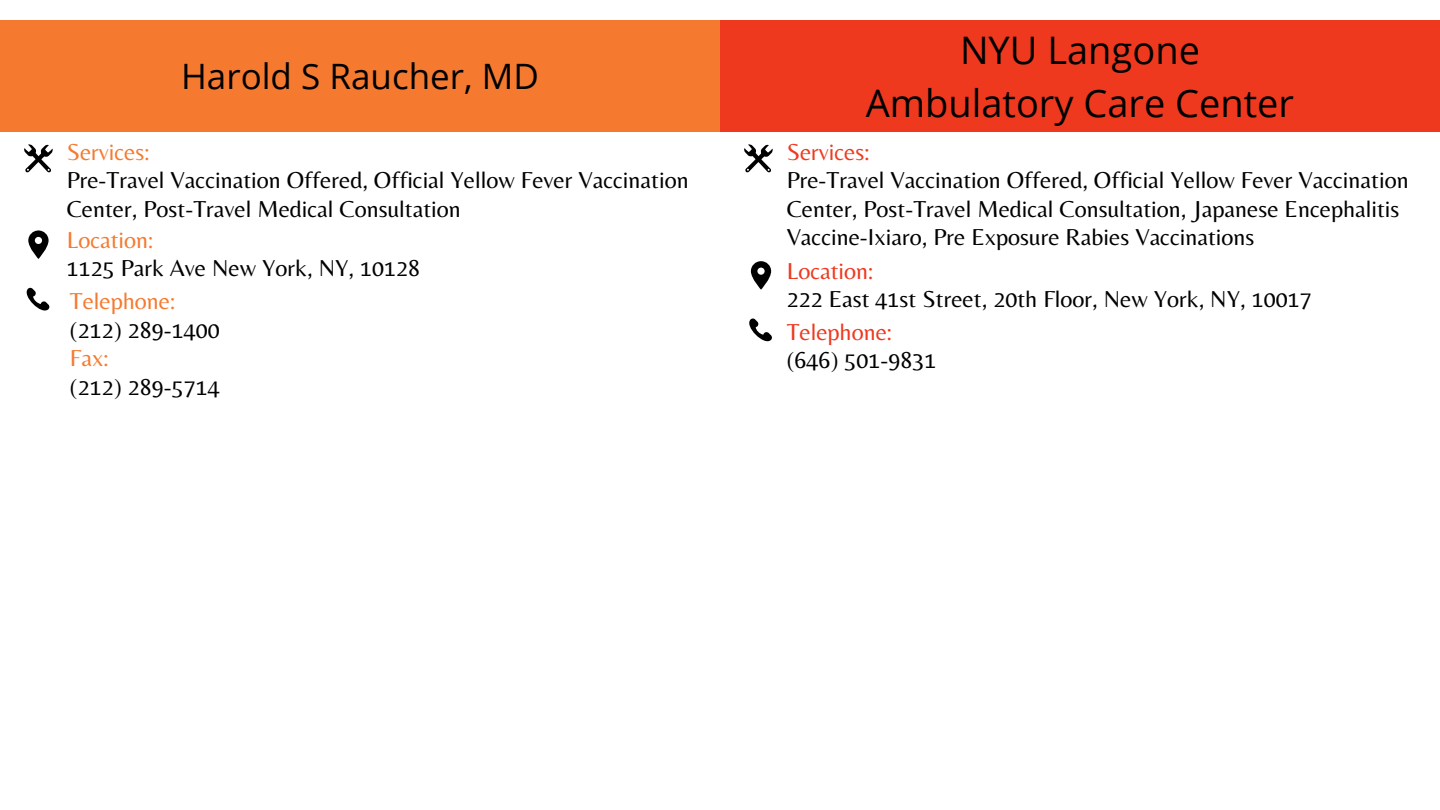
<style>
.page{position:relative;width:1440px;height:810px;background:#fff}
.page>*{position:absolute;margin:0;border:0;box-sizing:border-box;transform-origin:0 0}
.t1{font:38px/52.5px "Open Sans";color:#000;text-align:center}
.t2{font:35px "Open Sans";color:#000}
.t3{font:24px/28.5px "Belleza";color:#000}
.t4{font:24px "Belleza";color:#f57a30}
.t5{font:24px "Belleza";color:#ef391f}
</style>
<div class="page">
<div style="left:0;top:21px;width:735px;height:111px;background:#f57a30"></div>
<svg style="left:24px;top:144px;width:29px;height:29px"></svg>
<svg style="left:28px;top:230px;width:21px;height:29px"></svg>
<svg style="left:26px;top:287px;width:24px;height:24px"></svg>
<div style="left:720px;top:21px;width:720px;height:111px;background:#ef391f"></div>
<svg style="left:744px;top:144px;width:29px;height:29px"></svg>
<svg style="left:751px;top:261px;width:20px;height:29px"></svg>
<svg style="left:749px;top:318px;width:23px;height:24px"></svg>
<h2 class="t2" style="left:181px;top:52px;width:359px">Harold S Raucher, MD</h2>
<p class="t4" style="left:67px;top:137px;width:84px">Services:</p>
<p class="t3" style="left:67px;top:166px;width:624px">Pre-Travel Vaccination Offered, Official Yellow Fever Vaccination<br>Center, Post-Travel Medical Consultation</p>
<p class="t4" style="left:67px;top:226px;width:88px">Location:</p>
<p class="t3" style="left:67px;top:254px;width:355px">1125 Park Ave New York, NY, 10128</p>
<p class="t4" style="left:70px;top:287px;width:107px">Telephone:</p>
<p class="t3" style="left:70px;top:315px;width:151px">(212) 289-1400</p>
<p class="t4" style="left:70px;top:344px;width:40px">Fax:</p>
<p class="t3" style="left:70px;top:372px;width:151px">(212) 289-5714</p>
<h1 class="t1" style="left:866px;top:23px;width:430px">NYU Langone<br>Ambulatory Care Center</h1>
<p class="t5" style="left:787px;top:137px;width:84px">Services:</p>
<p class="t3" style="left:787px;top:166px;width:624px">Pre-Travel Vaccination Offered, Official Yellow Fever Vaccination<br>Center, Post-Travel Medical Consultation, Japanese Encephalitis<br>Vaccine-Ixiaro, Pre Exposure Rabies Vaccinations</p>
<p class="t5" style="left:787px;top:256px;width:88px">Location:</p>
<p class="t3" style="left:787px;top:284px;width:527px">222 East 41st Street, 20th Floor, New York, NY, 10017</p>
<p class="t5" style="left:787px;top:317px;width:107px">Telephone:</p>
<p class="t3" style="left:787px;top:345px;width:151px">(646) 501-9831</p>
</div>
